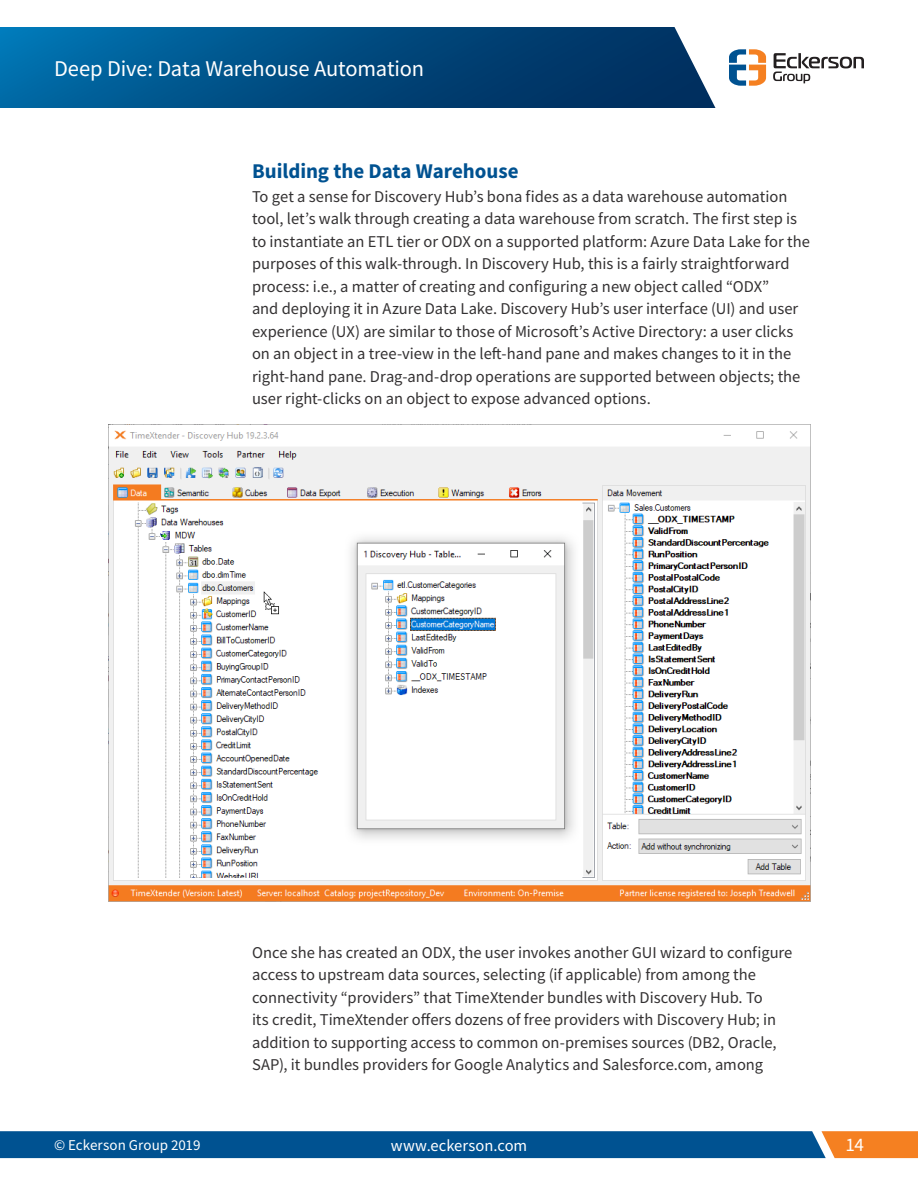
<style>
.page{position:relative;width:918px;height:1188px;background:#fff}
.page>*{position:absolute;margin:0;border:0;box-sizing:border-box;transform-origin:0 0}
.t1{font:22.5px "Source Sans Pro";letter-spacing:-.005em;color:#fff}
.t2{font:700 21px "Source Sans Pro";letter-spacing:-.005em;color:#005291}
.t3{font:19.2px "Source Sans Pro";color:#fff}
.t4{font:16.5px/22.5px "Source Sans Pro";color:#333132}
.t5{font:16.5px "Source Sans Pro";letter-spacing:.005em;color:#fff}
.t6{font:15px "Source Sans Pro";letter-spacing:.005em;color:#fff}
</style>
<div class="page">
<svg style="left:0;top:27px;width:716px;height:81px;background:#075084"></svg>
<svg style="left:0;top:1131px;width:918px;height:27px;background:#1b5988"></svg>
<svg style="left:729px;top:49px;width:37px;height:37px"></svg>
<svg style="left:773px;top:53px;width:91px;height:30px"></svg>
<img style="left:108px;top:425px;width:702px;height:477px">
<h1 class="t1" style="left:54px;top:54px;width:372px">Deep Dive: Data Warehouse Automation</h1>
<p class="t2" style="left:252px;top:157px;width:268px">Building the Data Warehouse</p>
<p class="t4" style="left:252px;top:185px;width:559px">To get a sense for Discovery Hub’s bona fides as a data warehouse automation tool, let’s walk through creating a data warehouse from scratch. The first step is to instantiate an ETL tier or ODX on a supported platform: Azure Data Lake for the purposes of this walk-through. In Discovery Hub, this is a fairly straightforward process: i.e., a matter of creating and configuring a new object called “ODX”<br>and deploying it in Azure Data Lake. Discovery Hub’s user interface (UI) and user experience (UX) are similar to those of Microsoft’s Active Directory: a user clicks on an object in a tree-view in the left-hand pane and makes changes to it in the right-hand pane. Drag-and-drop operations are supported between objects; the user right-clicks on an object to expose advanced options.</p>
<p class="t4" style="left:252px;top:941px;width:542px">Once she has created an ODX, the user invokes another GUI wizard to configure access to upstream data sources, selecting (if applicable) from among the connectivity “providers” that TimeXtender bundles with Discovery Hub. To<br>its credit, TimeXtender offers dozens of free providers with Discovery Hub; in addition to supporting access to common on-premises sources (DB2, Oracle, SAP), it bundles providers for Google Analytics and Salesforce.com, among</p>
<p class="t6" style="left:54px;top:1135px;width:148px">© Eckerson Group 2019</p>
<p class="t5" style="left:391px;top:1135px;width:138px">www.eckerson.com</p>
<p class="t3" style="left:846px;top:1132px;width:20px">14</p>
</div>
